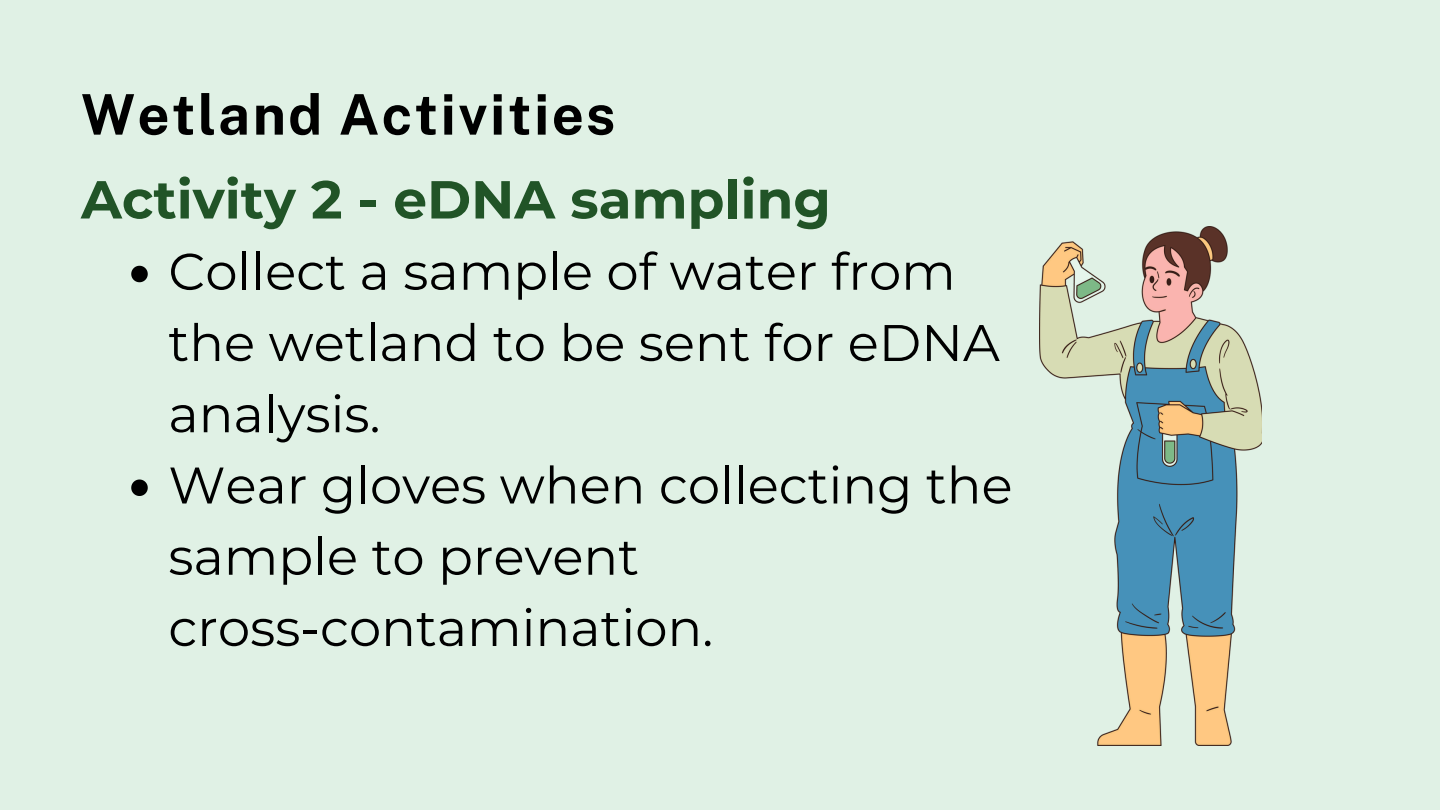
<style>
.page{position:relative;width:1440px;height:810px;background:#e0f1e5}
.page>*{position:absolute;margin:0;border:0;box-sizing:border-box;transform-origin:0 0}
.t1{font:700 56px "Public Sans";letter-spacing:.04em;color:#000}
.t2{font:700 53.4px "Montserrat";color:#215427}
.t3{font:51.4px/71.2px "Montserrat";color:#000}
</style>
<div class="page">
<img style="left:1039px;top:226px;width:223px;height:519px">
<svg style="left:131px;top:266px;width:17px;height:16px"></svg>
<svg style="left:131px;top:480px;width:17px;height:16px"></svg>
<p class="t1" style="left:81px;top:81px;width:536px">Wetland Activities</p>
<h1 class="t2" style="left:81px;top:167px;width:751px">Activity 2 - eDNA sampling</h1>
<p class="t3" style="left:168px;top:236px;width:833px">Collect a sample of water from the wetland to be sent for eDNA analysis.</p>
<p class="t3" style="left:168px;top:449px;width:846px">Wear gloves when collecting the sample to prevent cross-contamination.</p>
</div>
